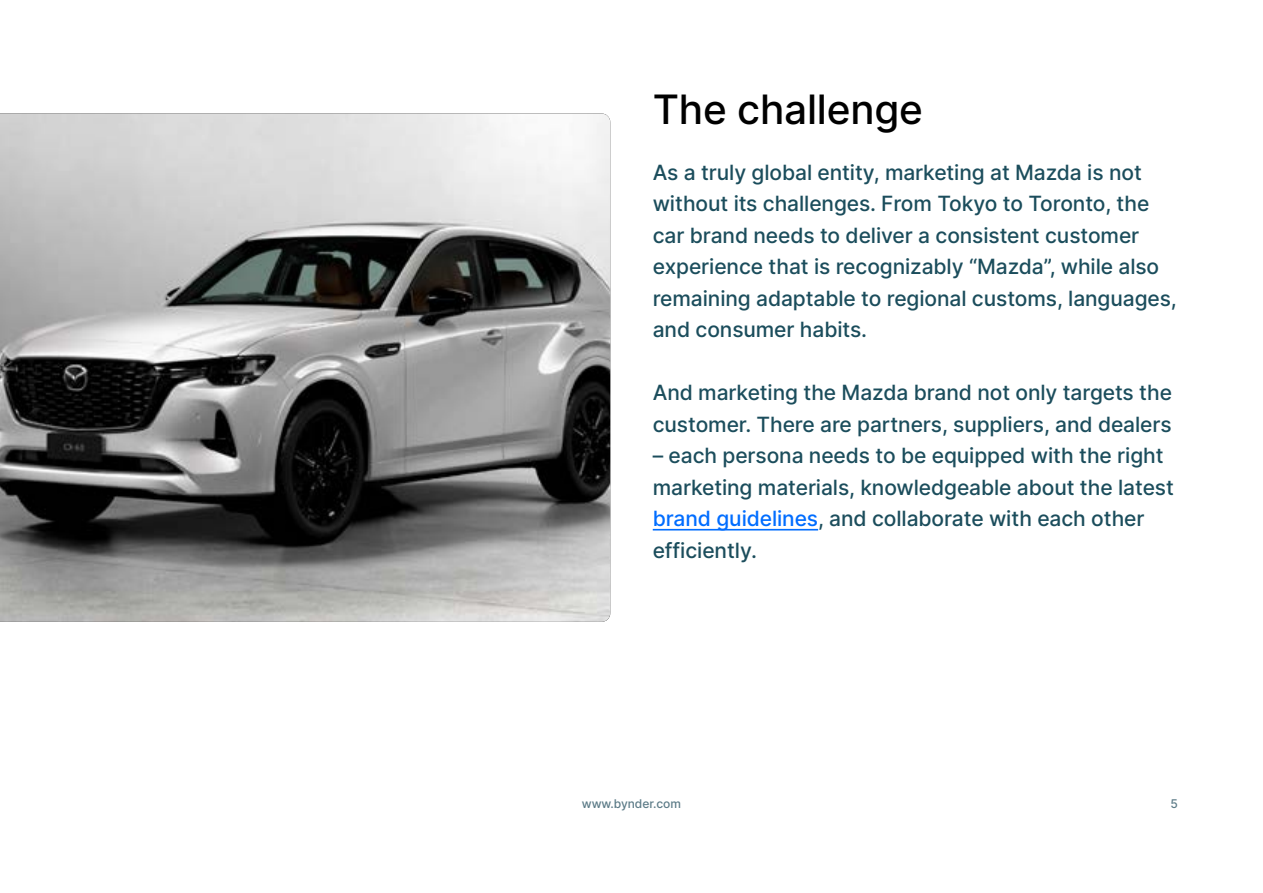
<style>
.page{position:relative;width:1263px;height:893px;background:#fff}
.page>*{position:absolute;margin:0;border:0;box-sizing:border-box;transform-origin:0 0}
.t1{font:500 40.5px "Inter";letter-spacing:-.005em;color:#000}
.t2{font:500 21px/31.5px "Inter";letter-spacing:-.005em;color:#1b4d5c}
.t3{font:500 12px "Inter";letter-spacing:-.005em;color:#5c7b87}
.s1{color:#006dff}
</style>
<div class="page">
<img style="left:0;top:114px;width:610px;height:508px">
<hr style="left:653px;top:529px;width:165px;height:1px;background:#006dff">
<h1 class="t1" style="left:653px;top:80px;width:272px">The challenge</h1>
<p class="t2" style="left:653px;top:156px;width:526px">As a truly global entity, marketing at Mazda is not without its challenges. From Tokyo to Toronto, the car brand needs to deliver a consistent customer experience that is recognizably “Mazda”, while also remaining adaptable to regional customs, languages, and consumer habits.</p>
<p class="t2" style="left:653px;top:376px;width:521px">And marketing the Mazda brand not only targets the customer. There are partners, suppliers, and dealers</p>
<p class="t2" style="left:653px;top:439px;width:523px">– each persona needs to be equipped with the right marketing materials, knowledgeable about the latest <span class="s1">brand guidelines</span>, and collaborate with each other efficiently.</p>
<p class="t3" style="left:582px;top:795px;width:101px">www.bynder.com</p>
<p class="t3" style="left:1170px;top:795px;width:9px">5</p>
</div>
